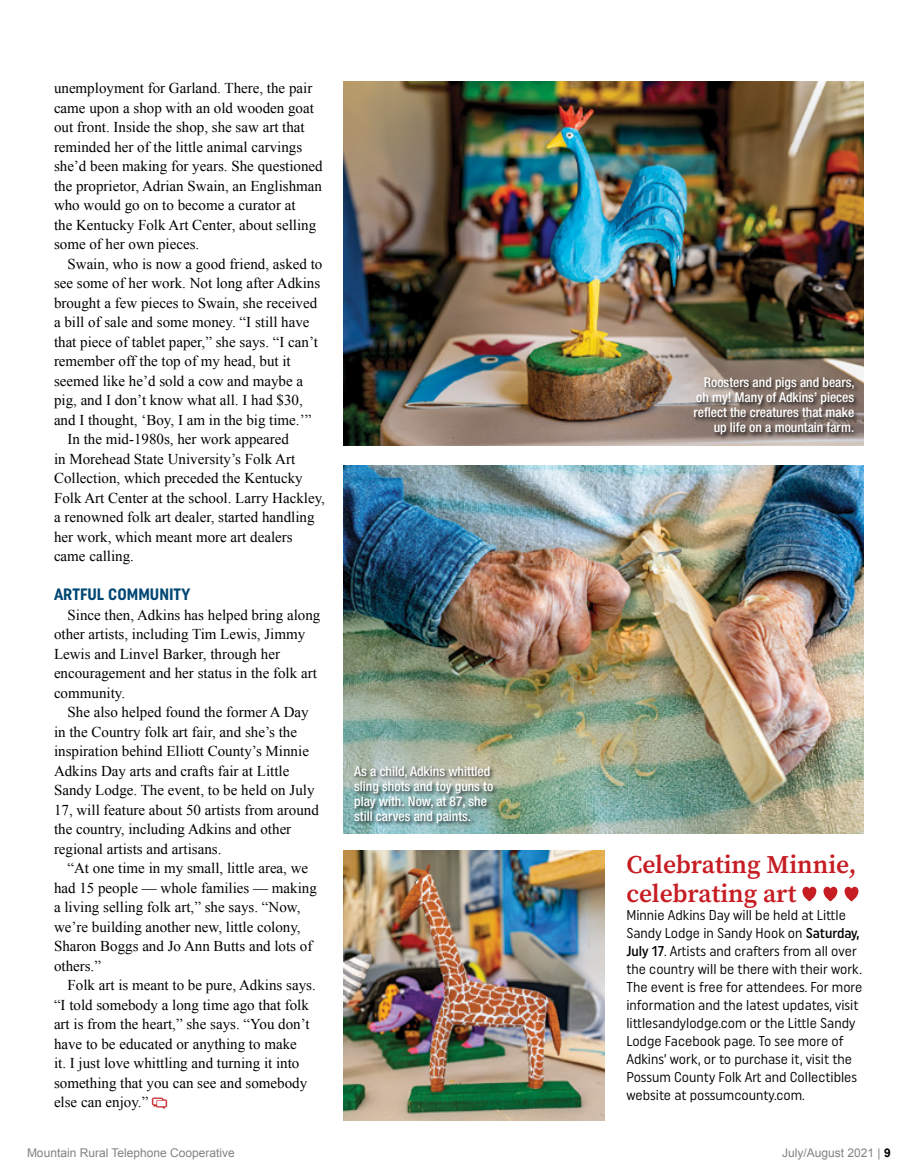
<style>
.page{position:relative;width:918px;height:1175px;background:#fff}
.page>*{position:absolute;margin:0;border:0;box-sizing:border-box;transform-origin:0 0}
.RTM_Sidebar-No_Inden{font:600 25.5px/28.5px "Source Serif Pro";color:#c61d23}
.RTM_Subhead_in_Body{font:700 16.5px "Uniform Condensed";color:#004773}
.RTM_Body_Copy{font:15px/19.5px "Times New Roman";color:#000}
.RTM_Sidebar-No_Inden-2{font:14.25px/18px "Uniform Condensed";color:#000}
.RTM_Cutlines{font:500 condensed 13.5px/15px "Helvetica Neue LT Std";color:#fff}
.t1{font:12px "Arial";color:#808285}
.s1{font-weight:500}
.s2{font-weight:700;color:#000}
</style>
<div class="page">
<img style="left:344px;top:81px;width:520px;height:365px">
<img style="left:344px;top:465px;width:520px;height:368px">
<img style="left:344px;top:850px;width:261px;height:270px">
<svg style="left:802px;top:886px;width:14px;height:15px"></svg>
<svg style="left:824px;top:886px;width:13px;height:15px"></svg>
<svg style="left:845px;top:886px;width:13px;height:15px"></svg>
<div style="left:353px;top:764px;width:145px;height:65px;background:#000;opacity:.75"></div>
<div style="left:693px;top:376px;width:167px;height:64px;background:#000;opacity:.75"></div>
<p class="RTM_Body_Copy" style="left:54px;top:78px;width:270px">unemployment for Garland. There, the pair came upon a shop with an old wooden goat out front. Inside the shop, she saw art that reminded her of the little animal carvings she’d been making for years. She questioned the proprietor, Adrian Swain, an Englishman who would go on to become a curator at<br>the Kentucky Folk Art Center, about selling some of her own pieces.</p>
<p class="RTM_Body_Copy" style="left:54px;top:254px;width:270px;text-indent:14px">Swain, who is now a good friend, asked to see some of her work. Not long after Adkins brought a few pieces to Swain, she received a bill of sale and some money. “I still have that piece of tablet paper,” she says. “I can’t remember off the top of my head, but it seemed like he’d sold a cow and maybe a pig, and I don’t know what all. I had $30, and I thought, ‘Boy, I am in the big time.’”</p>
<p class="RTM_Body_Copy" style="left:54px;top:429px;width:273px;text-indent:14px">In the mid-1980s, her work appeared<br>in Morehead State University’s Folk Art Collection, which preceded the Kentucky Folk Art Center at the school. Larry Hackley, a renowned folk art dealer, started handling her work, which meant more art dealers came calling.</p>
<p class="RTM_Subhead_in_Body" style="left:54px;top:584px;width:138px">ARTFUL COMMUNITY</p>
<p class="RTM_Body_Copy" style="left:54px;top:605px;width:268px;text-indent:14px">Since then, Adkins has helped bring along other artists, including Tim Lewis, Jimmy Lewis and Linvel Barker, through her encouragement and her status in the folk art community.</p>
<p class="RTM_Body_Copy" style="left:54px;top:702px;width:266px;text-indent:14px">She also helped found the former A Day in the Country folk art fair, and she’s the inspiration behind Elliott County’s Minnie Adkins Day arts and crafts fair at Little Sandy Lodge. The event, to be held on July 17, will feature about 50 artists from around the country, including Adkins and other regional artists and artisans.</p>
<p class="RTM_Body_Copy" style="left:54px;top:858px;width:264px;text-indent:14px">“At one time in my small, little area, we had 15 people — whole families — making a living selling folk art,” she says. “Now, we’re building another new, little colony, Sharon Boggs and Jo Ann Butts and lots of others.”</p>
<p class="RTM_Body_Copy" style="left:54px;top:975px;width:263px;text-indent:14px">Folk art is meant to be pure, Adkins says. “I told somebody a long time ago that folk art is from the heart,” she says. “You don’t have to be educated or anything to make<br>it. I just love whittling and turning it into something that you can see and somebody else can enjoy.”</p>
<p class="RTM_Cutlines" style="left:354px;top:763px;width:141px">As a child, Adkins whittled sling shots and toy guns to play with. Now, at 87, she still carves and paints.</p>
<p class="RTM_Cutlines" style="left:694px;top:375px;width:163px;text-align:right">Roosters and pigs and bears, oh my! Many of Adkins’ pieces reflect the creatures that make up life on a mountain farm.</p>
<p class="RTM_Sidebar-No_Inden" style="left:626px;top:850px;width:232px">Celebrating Minnie, celebrating art</p>
<p class="RTM_Sidebar-No_Inden-2" style="left:626px;top:905px;width:237px">Minnie Adkins Day will be held at Little Sandy Lodge in Sandy Hook on <span class="s1">Saturday, July 17</span>. Artists and crafters from all over the country will be there with their work.<br>The event is free for attendees. For more information and the latest updates, visit littlesandylodge.com or the Little Sandy Lodge Facebook page. To see more of Adkins’ work, or to purchase it, visit the Possum County Folk Art and Collectibles website at possumcounty.com.</p>
<p class="t1" style="left:27px;top:1144px;width:209px">Mountain Rural Telephone Cooperative</p>
<p class="t1" style="left:782px;top:1144px;width:110px">July/August 2021 | <span class="s2">9</span></p>
</div>
